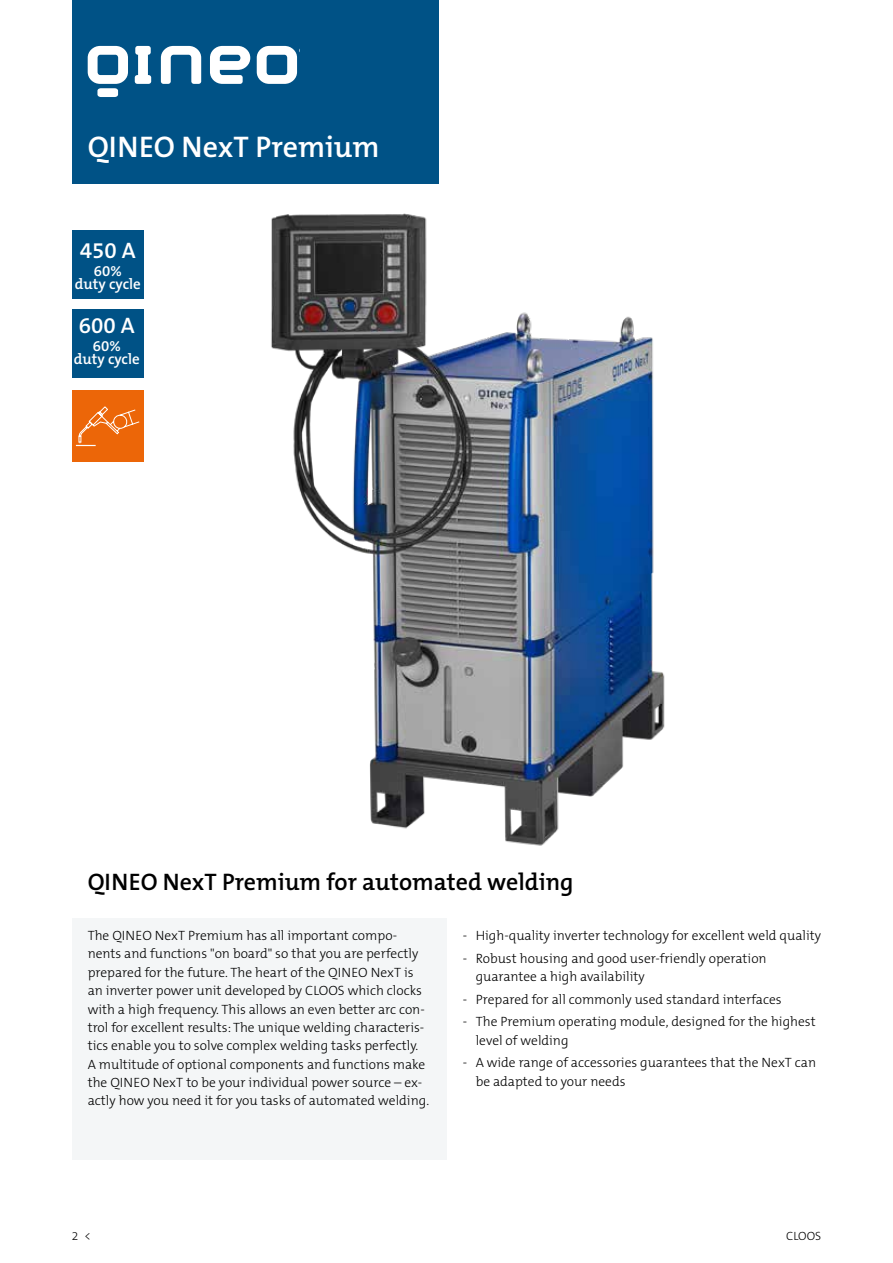
<style>
.page{position:relative;width:893px;height:1263px;background:#fff}
.page>*{position:absolute;margin:0;border:0;box-sizing:border-box;transform-origin:0 0}
.t1{font:600 30px "The Mix B6";color:#fff}
.t2{font:600 24px "The Mix B6";color:#000}
.t3{font:600 22.5px "The Mix B6";color:#fff}
.t4{font:600 15px/13.5px "The Mix B6";color:#fff;text-align:center}
.t5{font:300 13.5px/18.3px "The Mix B3";color:#000}
.t6{font:300 12px "The Mix B3";letter-spacing:.005em;color:#000}
</style>
<div class="page">
<div style="left:72px;top:0;width:366px;height:184px;background:#005286"></div>
<svg style="left:135px;top:46px;width:16px;height:38px"></svg>
<svg style="left:161px;top:46px;width:40px;height:38px"></svg>
<svg style="left:210px;top:46px;width:40px;height:38px"></svg>
<svg style="left:257px;top:46px;width:40px;height:38px"></svg>
<svg style="left:88px;top:46px;width:40px;height:51px"></svg>
<img style="left:271px;top:213px;width:394px;height:633px">
<div style="left:72px;top:918px;width:374px;height:242px;background:#f4f6f7"></div>
<div style="left:72px;top:390px;width:72px;height:72px;background:#ec6608"></div>
<svg style="left:76px;top:406px;width:64px;height:40px"></svg>
<div style="left:72px;top:230px;width:72px;height:68px;background:#005286"></div>
<div style="left:72px;top:309px;width:72px;height:68px;background:#005286"></div>
<h1 class="t1" style="left:88px;top:130px;width:293px">QINEO NexT Premium</h1>
<h3 class="t3" style="left:80px;top:238px;width:57px">450 A</h3>
<p class="t4" style="left:75px;top:264px;width:67px">60%<br>duty cycle</p>
<h3 class="t3" style="left:79px;top:313px;width:57px">600 A</h3>
<p class="t4" style="left:74px;top:339px;width:67px">60%<br>duty cycle</p>
<h2 class="t2" style="left:88px;top:869px;width:487px">QINEO NexT Premium for automated welding</h2>
<p class="t5" style="left:88px;top:927px;width:343px">The QINEO NexT Premium has all important compo&shy;nents and functions "on board" so that you are perfectly prepared for the future. The heart of the QINEO NexT is an inverter power unit developed by CLOOS which clocks with a high frequency. This allows an even better arc con&shy;trol for excellent results: The unique welding characteris&shy;tics enable you to solve complex welding tasks perfectly.<br>A multitude of optional components and functions make the QINEO NexT to be your individual power source – ex&shy;actly how you need it for you tasks of automated welding.</p>
<p class="t5" style="left:463px;top:927px;width:359px">- High-quality inverter technology for excellent weld quality</p>
<p class="t5" style="left:476px;top:949px;width:292px;text-indent:-13px">- Robust housing and good user-friendly operation guarantee a high availability</p>
<p class="t5" style="left:463px;top:990px;width:320px">- Prepared for all commonly used standard interfaces</p>
<p class="t5" style="left:476px;top:1013px;width:341px;text-indent:-13px">- The Premium operating module, designed for the highest level of welding</p>
<p class="t5" style="left:476px;top:1054px;width:342px;text-indent:-13px">- A wide range of accessories guarantees that the NexT can be adapted to your needs</p>
<p class="t6" style="left:72px;top:1229px;width:21px">2 &lt;</p>
<p class="t6" style="left:786px;top:1229px;width:37px">CLOOS</p>
</div>
